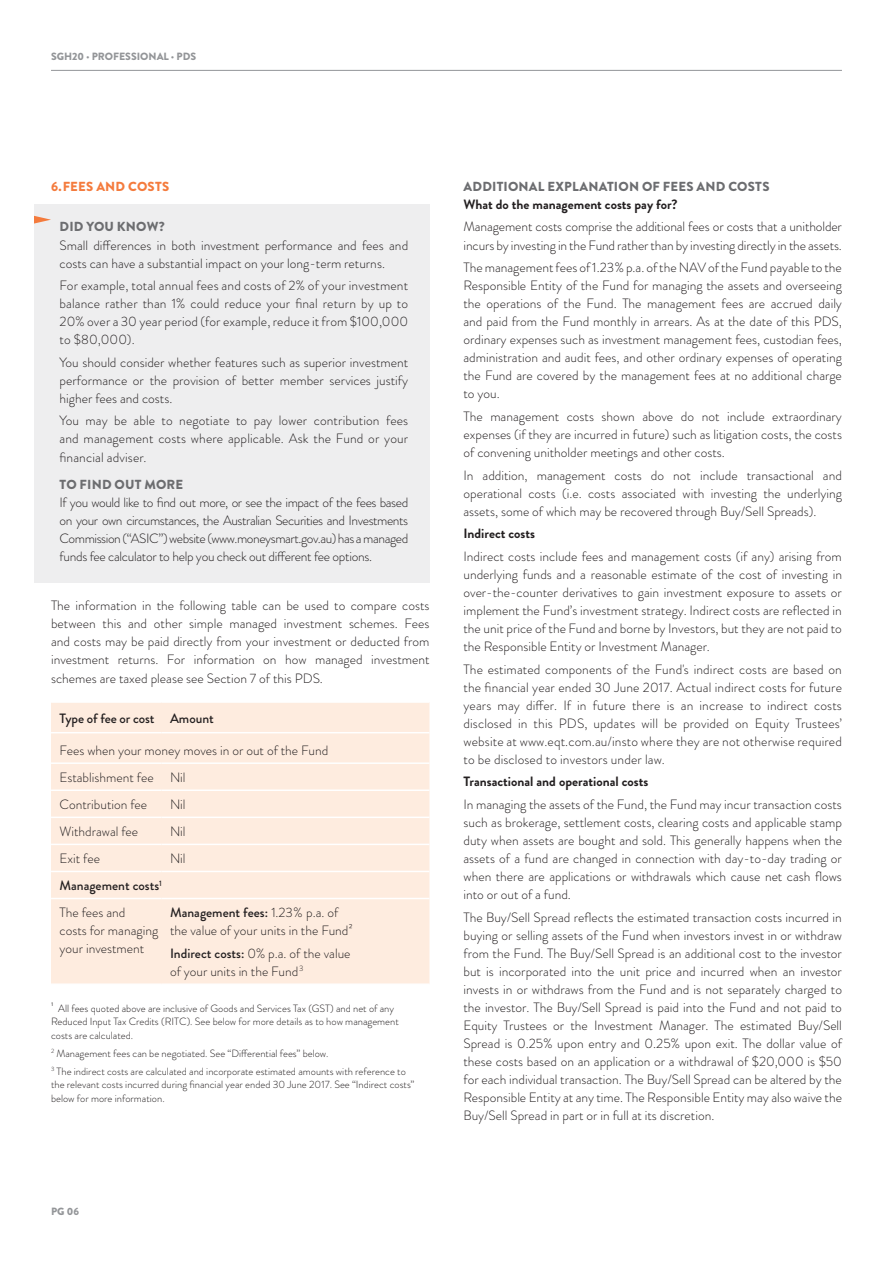
<style>
.page{position:relative;width:893px;height:1263px;background:#fff}
.page>*{position:absolute;margin:0;border:0;box-sizing:border-box;transform-origin:0 0}
.BODY{font:300 13.5px/18px "Brandon Grotesque";color:#231f20;text-align:justify}
.BODY-2{font:700 13.5px "Brandon Grotesque";color:#231f20}
.BODY-3{font:500 13.5px "Brandon Grotesque";color:#231f20}
.BODY_-_BOLD_CAPS__GR{font:900 13.2px "Brandon Grotesque";letter-spacing:.015em;color:#6c6d70}
.BODY_-_BOLD_CAPS__OR{font:900 13.2px "Brandon Grotesque";letter-spacing:.02em;color:#f47b3d}
.BODY-4{font:300 10.5px/13.5px "Brandon Grotesque";color:#231f20}
.t1{font:900 10.5px "Brandon Grotesque";color:#939598}
.s1{font-weight:500}
.s2{font-size:12px}
</style>
<div class="page">
<hr style="left:51px;top:70px;width:791px;height:1px;background:#939598">
<div style="left:34px;top:204px;width:395px;height:379px;background:#eeeeef"></div>
<svg style="left:34px;top:216px;width:17px;height:8px"></svg>
<div style="left:51px;top:703px;width:378px;height:280px;background:#feecdf"></div>
<hr style="left:51px;top:732px;width:111px;height:1px;background:#fff">
<hr style="left:162px;top:732px;width:267px;height:1px;background:#fff">
<hr style="left:51px;top:762px;width:111px;height:2px;background:#fff">
<hr style="left:162px;top:762px;width:267px;height:2px;background:#fff">
<hr style="left:51px;top:789px;width:111px;height:2px;background:#fff">
<hr style="left:162px;top:789px;width:267px;height:2px;background:#fff">
<hr style="left:51px;top:816px;width:111px;height:2px;background:#fff">
<hr style="left:162px;top:816px;width:267px;height:2px;background:#fff">
<hr style="left:51px;top:844px;width:111px;height:1px;background:#fff">
<hr style="left:162px;top:844px;width:267px;height:1px;background:#fff">
<hr style="left:51px;top:871px;width:111px;height:1px;background:#fff">
<hr style="left:162px;top:871px;width:267px;height:1px;background:#fff">
<hr style="left:51px;top:898px;width:111px;height:1px;background:#fff">
<hr style="left:162px;top:898px;width:267px;height:1px;background:#fff">
<p class="t1" style="left:51px;top:49px;width:147px">SGH20 · PROFESSIONAL · PDS</p>
<p class="BODY_-_BOLD_CAPS__OR" style="left:51px;top:177px;width:120px">6.FEES AND COSTS</p>
<p class="BODY_-_BOLD_CAPS__GR" style="left:60px;top:218px;width:107px">DID YOU KNOW?</p>
<p class="BODY" style="left:60px;top:236px;width:350px">Small differences in both investment performance and fees and costs can have a substantial impact on your long-term returns.</p>
<p class="BODY" style="left:60px;top:276px;width:350px">For example, total annual fees and costs of 2% of your investment balance rather than 1% could reduce your final return by up to 20% over a 30 year period (for example, reduce it from $100,000 to $80,000).</p>
<p class="BODY" style="left:60px;top:353px;width:350px">You should consider whether features such as superior investment performance or the provision of better member services justify higher fees and costs.</p>
<p class="BODY" style="left:60px;top:412px;width:350px">You may be able to negotiate to pay lower contribution fees and management costs where applicable. Ask the Fund or your financial adviser.</p>
<p class="BODY_-_BOLD_CAPS__GR" style="left:60px;top:475px;width:125px">TO FIND OUT MORE</p>
<p class="BODY" style="left:60px;top:493px;width:350px">If you would like to find out more, or see the impact of the fees based on your own circumstances, the Australian Securities and Investments Commission (“ASIC”) website (www.moneysmart.gov.au) has a managed funds fee calculator to help you check out different fee options.</p>
<p class="BODY" style="left:51px;top:597px;width:380px">The information in the following table can be used to compare costs between this and other simple managed investment schemes. Fees and costs may be paid directly from your investment or deducted from investment returns. For information on how managed investment schemes are taxed please see Section 7 of this PDS.</p>
<p class="BODY-3" style="left:60px;top:709px;width:96px">Type of fee or cost</p>
<p class="BODY-3" style="left:170px;top:709px;width:45px">Amount</p>
<p class="BODY" style="left:60px;top:741px;width:270px">Fees when your money moves in or out of the Fund</p>
<p class="BODY" style="left:60px;top:768px;width:96px">Establishment fee</p>
<p class="BODY" style="left:170px;top:768px;width:17px">Nil</p>
<p class="BODY" style="left:60px;top:795px;width:89px">Contribution fee</p>
<p class="BODY" style="left:170px;top:795px;width:17px">Nil</p>
<p class="BODY" style="left:60px;top:822px;width:80px">Withdrawal fee</p>
<p class="BODY" style="left:170px;top:822px;width:17px">Nil</p>
<p class="BODY" style="left:60px;top:849px;width:42px">Exit fee</p>
<p class="BODY" style="left:170px;top:849px;width:17px">Nil</p>
<p class="BODY-3" style="left:60px;top:876px;width:104px">Management costs<sup>1</sup></p>
<p class="BODY" style="left:60px;top:903px;width:100px;text-align:left">The fees and<br>costs for managing your investment</p>
<p class="BODY" style="left:170px;top:903px;width:184px"><span class="s1">Management fees:</span> 1.23% p.a. of the value of your units in the Fund²</p>
<p class="BODY" style="left:170px;top:944px;width:182px"><span class="s1">Indirect costs:</span> 0% p.a. of the value of your units in the Fund<sup>3</sup></p>
<p class="BODY-4" style="left:51px;top:1001px;width:349px"><span class="s2">¹</span> All fees quoted above are inclusive of Goods and Services Tax (GST) and net of any<br>Reduced Input Tax Credits (RITC). See below for more details as to how management costs are calculated.</p>
<p class="BODY-4" style="left:51px;top:1046px;width:279px"><sup>2</sup> Management fees can be negotiated. See “Differential fees” below.</p>
<p class="BODY-4" style="left:51px;top:1065px;width:365px"><sup>3</sup> The indirect costs are calculated and incorporate estimated amounts with reference to the relevant costs incurred during financial year ended 30 June 2017. See “Indirect costs” below for more information.</p>
<p class="t1" style="left:51px;top:1204px;width:30px">PG 06</p>
<p class="BODY_-_BOLD_CAPS__GR" style="left:464px;top:177px;width:307px">ADDITIONAL EXPLANATION OF FEES AND COSTS</p>
<p class="BODY-2" style="left:463px;top:195px;width:216px">What do the management costs pay for?</p>
<p class="BODY" style="left:463px;top:218px;width:380px">Management costs comprise the additional fees or costs that a unitholder incurs by investing in the Fund rather than by investing directly in the assets.</p>
<p class="BODY" style="left:463px;top:258px;width:380px">The management fees of 1.23% p.a. of the NAV of the Fund payable to the Responsible Entity of the Fund for managing the assets and overseeing the operations of the Fund. The management fees are accrued daily and paid from the Fund monthly in arrears. As at the date of this PDS, ordinary expenses such as investment management fees, custodian fees, administration and audit fees, and other ordinary expenses of operating the Fund are covered by the management fees at no additional charge to you.</p>
<p class="BODY" style="left:463px;top:407px;width:380px">The management costs shown above do not include extraordinary expenses (if they are incurred in future) such as litigation costs, the costs of convening unitholder meetings and other costs.</p>
<p class="BODY" style="left:463px;top:466px;width:380px">In addition, management costs do not include transactional and operational costs (i.e. costs associated with investing the underlying assets, some of which may be recovered through Buy/Sell Spreads).</p>
<p class="BODY-2" style="left:463px;top:524px;width:73px">Indirect costs</p>
<p class="BODY" style="left:463px;top:547px;width:380px">Indirect costs include fees and management costs (if any) arising from underlying funds and a reasonable estimate of the cost of investing in over-the-counter derivatives to gain investment exposure to assets or implement the Fund’s investment strategy. Indirect costs are reflected in the unit price of the Fund and borne by Investors, but they are not paid to the Responsible Entity or Investment Manager.</p>
<p class="BODY" style="left:463px;top:660px;width:380px">The estimated components of the Fund's indirect costs are based on the financial year ended 30 June 2017. Actual indirect costs for future years may differ. If in future there is an increase to indirect costs disclosed in this PDS, updates will be provided on Equity Trustees’ website at www.eqt.com.au/insto where they are not otherwise required to be disclosed to investors under law.</p>
<p class="BODY-2" style="left:463px;top:772px;width:186px">Transactional and operational costs</p>
<p class="BODY" style="left:463px;top:795px;width:380px">In managing the assets of the Fund, the Fund may incur transaction costs such as brokerage, settlement costs, clearing costs and applicable stamp duty when assets are bought and sold. This generally happens when the assets of a fund are changed in connection with day-to-day trading or when there are applications or withdrawals which cause net cash flows into or out of a fund.</p>
<p class="BODY" style="left:463px;top:908px;width:380px">The Buy/Sell Spread reflects the estimated transaction costs incurred in buying or selling assets of the Fund when investors invest in or withdraw from the Fund. The Buy/Sell Spread is an additional cost to the investor but is incorporated into the unit price and incurred when an investor invests in or withdraws from the Fund and is not separately charged to the investor. The Buy/Sell Spread is paid into the Fund and not paid to Equity Trustees or the Investment Manager. The estimated Buy/Sell Spread is 0.25% upon entry and 0.25% upon exit. The dollar value of these costs based on an application or a withdrawal of $20,000 is $50 for each individual transaction. The Buy/Sell Spread can be altered by the Responsible Entity at any time. The Responsible Entity may also waive the Buy/Sell Spread in part or in full at its discretion.</p>
</div>
